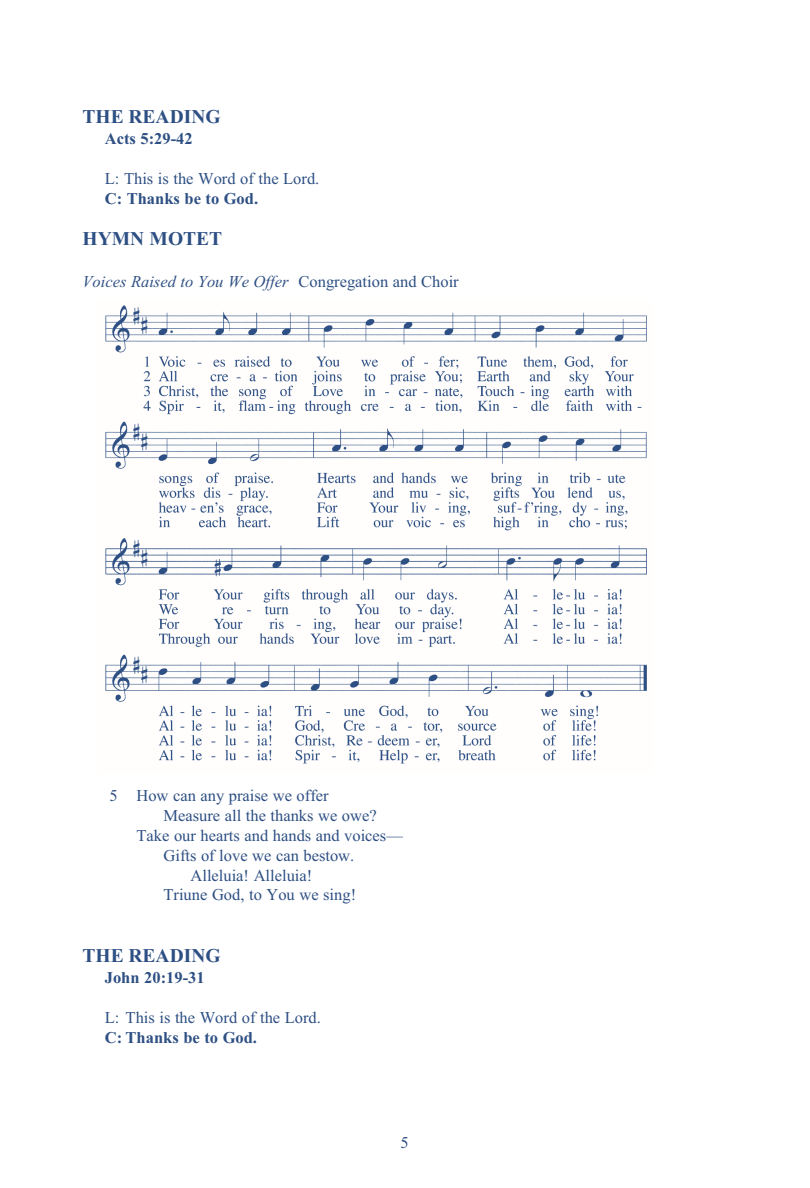
<style>
.page{position:relative;width:810px;height:1188px;background:#fff}
.page>*{position:absolute;margin:0;border:0;box-sizing:border-box;transform-origin:0 0}
.t1{font:19.5px "Times New Roman PS Bold MT OTF";color:#2d4f83}
.t2{font:16.5px "Times New Roman";color:#2d4f83}
.t3{font:16.5px "Times New Roman PS Bold MT OTF";color:#2d4f83}
.t4{font:16.5px "Times New Roman PS Italic MT OTF";color:#2d4f83}
.s1{font-family:"Times New Roman"}
</style>
<div class="page">
<img style="left:105px;top:305px;width:542px;height:459px">
<p class="t1" style="left:82px;top:105px;width:140px">THE READING</p>
<p class="t3" style="left:105px;top:129px;width:89px">Acts 5:29-42</p>
<p class="t2" style="left:105px;top:169px;width:216px">L: This is the Word of the Lord.</p>
<p class="t3" style="left:105px;top:188px;width:155px">C: Thanks be to God.</p>
<p class="t1" style="left:82px;top:227px;width:141px">HYMN MOTET</p>
<p class="t4" style="left:82px;top:271px;width:378px">Voices Raised to You We Offer <span class="s1">Congregation and Choir</span></p>
<p class="t2" style="left:109px;top:786px;width:221px">5 How can any praise we offer</p>
<p class="t2" style="left:163px;top:806px;width:215px">Measure all the thanks we owe?</p>
<p class="t2" style="left:137px;top:826px;width:268px">Take our hearts and hands and voices—</p>
<p class="t2" style="left:164px;top:845px;width:192px">Gifts of love we can bestow.</p>
<p class="t2" style="left:191px;top:865px;width:123px">Alleluia! Alleluia!</p>
<p class="t2" style="left:164px;top:885px;width:194px">Triune God, to You we sing!</p>
<p class="t1" style="left:82px;top:944px;width:140px">THE READING</p>
<p class="t3" style="left:105px;top:968px;width:101px">John 20:19-31</p>
<p class="t2" style="left:105px;top:1007px;width:218px">L: This is the Word of the Lord.</p>
<p class="t3" style="left:105px;top:1027px;width:154px">C: Thanks be to God.</p>
<p class="t2" style="left:401px;top:1133px;width:10px">5</p>
</div>
